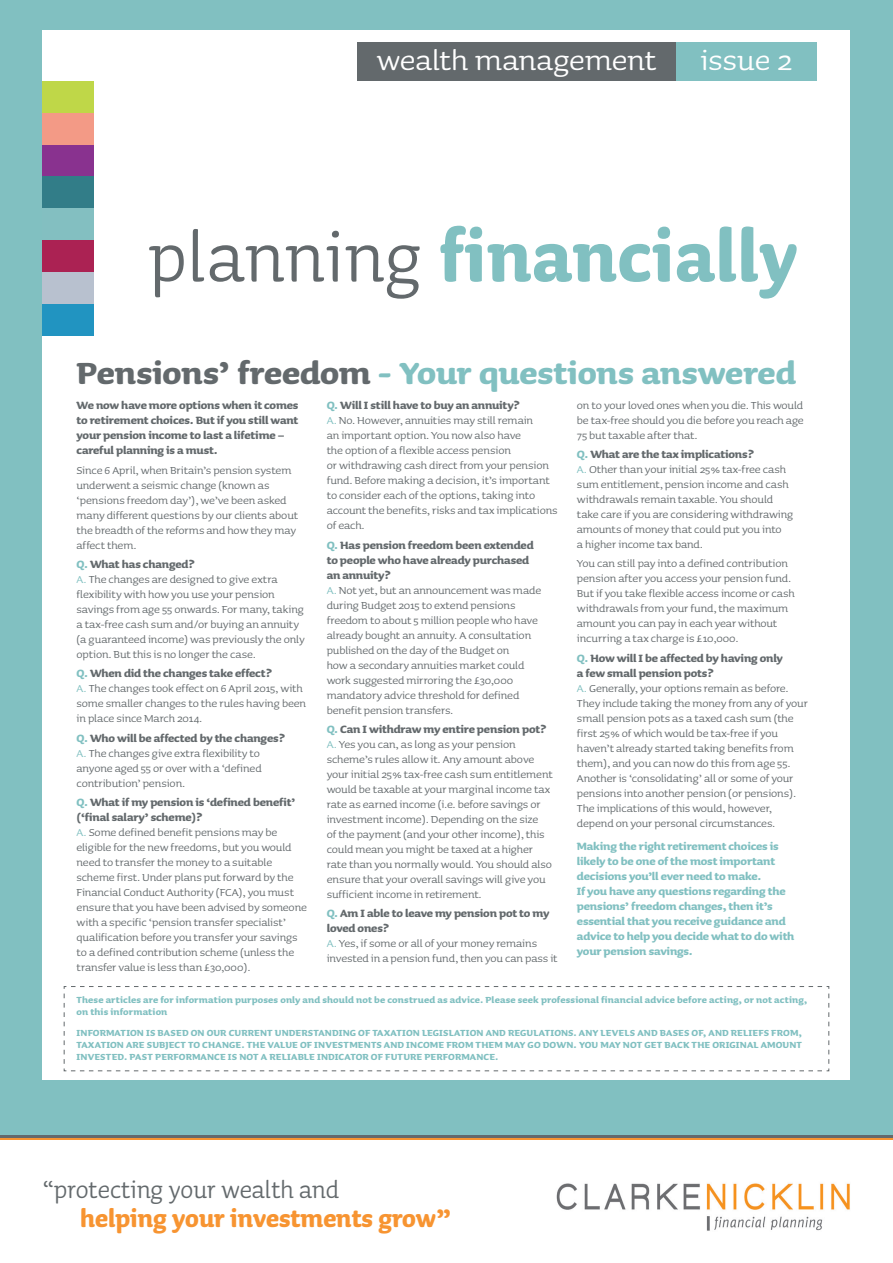
<style>
.page{position:relative;width:893px;height:1263px;background:#fff}
.page>*{position:absolute;margin:0;border:0;box-sizing:border-box;transform-origin:0 0}
.t1{font:700 90px "Sauna";letter-spacing:.01em;color:#81c0c1;scale:.9 1}
.t2{font:700 39px "Sauna";letter-spacing:-.005em;color:#81c0c1}
.t3{font:36px "Sauna";letter-spacing:-.005em;color:#fff}
.t4{font:700 31.2px "Sauna";color:#f79431;scale:.9 1}
.t5{font:31.2px "Sauna";color:#63696c;scale:.9 1}
.t6{font:13.5px/15px "Sauna";letter-spacing:-.01em;color:#63696c}
.t7{font:700 13.5px/15px "Sauna";letter-spacing:-.01em;color:#63696c}
.t8{font:700 13.5px/15px "Sauna";letter-spacing:-.015em;color:#81c0c1}
.t9{font:700 11.25px/12px "Sauna";letter-spacing:.01em;color:#81c0c1}
.s1{font-weight:400;color:#63696c}
.s2{color:#63696c}
.s3{color:#81c0c1}
</style>
<div class="page">
<div style="left:0;top:0;width:893px;height:1135px;background:#81c0c1"></div>
<div style="left:43px;top:30px;width:807px;height:1050px;background:#fff"></div>
<svg style="left:63px;top:986px;width:767px;height:85px"></svg>
<div style="left:676px;top:42px;width:140px;height:39px;background:#81c0c1"></div>
<img style="left:556px;top:1183px;width:294px;height:48px">
<div style="left:43px;top:81px;width:51px;height:32px;background:#bfd748"></div>
<div style="left:43px;top:113px;width:51px;height:32px;background:#f39a86"></div>
<div style="left:43px;top:145px;width:51px;height:31px;background:#89328f"></div>
<div style="left:43px;top:176px;width:51px;height:32px;background:#327d88"></div>
<div style="left:43px;top:208px;width:51px;height:32px;background:#83bfc1"></div>
<div style="left:43px;top:240px;width:51px;height:32px;background:#ab2253"></div>
<div style="left:43px;top:272px;width:51px;height:32px;background:#b8c1cf"></div>
<div style="left:43px;top:304px;width:51px;height:32px;background:#2194c1"></div>
<hr style="left:0;top:1137px;width:893px;height:3px;background:#f79431">
<hr style="left:0;top:1135px;width:893px;height:2px;background:#63696c">
<div style="left:357px;top:42px;width:319px;height:39px;background:#63696c"></div>
<p class="t3" style="left:377px;top:41px;width:281px">wealth management</p>
<p class="t3" style="left:700px;top:41px;width:93px">issue 2</p>
<p class="t1" style="left:149px;top:208px;width:722px"><span class="s1">planning</span> financially</p>
<p class="t2" style="left:77px;top:352px;width:721px"><span class="s2">Pensions’ freedom</span> - Your questions answered</p>
<p class="t6" style="left:577px;top:398px;width:228px;text-align:justify">on to your loved ones when you die. This would be tax-free should you die before you reach age 75 but taxable after that.</p>
<p class="t7" style="left:577px;top:447px;width:179px"><span class="s3">Q.</span> What are the tax implications?</p>
<p class="t6" style="left:577px;top:462px;width:218px"><span class="s3">A.</span> Other than your initial 25% tax-free cash sum entitlement, pension income and cash withdrawals remain taxable. You should take care if you are considering withdrawing amounts of money that could put you into<br>a higher income tax band.</p>
<p class="t6" style="left:577px;top:556px;width:219px">You can still pay into a defined contribution pension after you access your pension fund.<br>But if you take flexible access income or cash withdrawals from your fund, the maximum amount you can pay in each year without incurring a tax charge is £10,000.</p>
<p class="t7" style="left:577px;top:650px;width:207px"><span class="s3">Q.</span> How will I be affected by having only a few small pension pots?</p>
<p class="t6" style="left:577px;top:681px;width:232px"><span class="s3">A.</span> Generally, your options remain as before.<br>They include taking the money from any of your small pension pots as a taxed cash sum (the first 25% of which would be tax-free if you haven’t already started taking benefits from them), and you can now do this from age 55.<br>Another is ‘consolidating’ all or some of your pensions into another pension (or pensions).<br>The implications of this would, however, depend on your personal circumstances.</p>
<p class="t8" style="left:577px;top:839px;width:219px">Making the right retirement choices is likely to be one of the most important decisions you’ll ever need to make.<br>If you have any questions regarding the pensions’ freedom changes, then it’s essential that you receive guidance and advice to help you decide what to do with your pension savings.</p>
<p class="t9" style="left:77px;top:994px;width:732px">These articles are for information purposes only and should not be construed as advice. Please seek professional financial advice before acting, or not acting, on this information</p>
<p class="t9" style="left:77px;top:1026px;width:727px;text-align:justify">INFORMATION IS BASED ON OUR CURRENT UNDERSTANDING OF TAXATION LEGISLATION AND REGULATIONS. ANY LEVELS AND BASES OF, AND RELIEFS FROM, TAXATION ARE SUBJECT TO CHANGE. THE VALUE OF INVESTMENTS AND INCOME FROM THEM MAY GO DOWN. YOU MAY NOT GET BACK THE ORIGINAL AMOUNT INVESTED. PAST PERFORMANCE IS NOT A RELIABLE INDICATOR OF FUTURE PERFORMANCE.</p>
<p class="t7" style="left:327px;top:398px;width:195px"><span class="s3">Q.</span> Will I still have to buy an annuity?</p>
<p class="t6" style="left:327px;top:413px;width:233px"><span class="s3">A.</span> No. However, annuities may still remain<br>an important option. You now also have<br>the option of a flexible access pension<br>or withdrawing cash direct from your pension fund. Before making a decision, it’s important to consider each of the options, taking into account the benefits, risks and tax implications of each.</p>
<p class="t7" style="left:327px;top:537px;width:209px"><span class="s3">Q.</span> Has pension freedom been extended to people who have already purchased an annuity?</p>
<p class="t6" style="left:327px;top:583px;width:216px"><span class="s3">A.</span> Not yet, but an announcement was made during Budget 2015 to extend pensions freedom to about 5 million people who have already bought an annuity. A consultation published on the day of the Budget on<br>how a secondary annuities market could work suggested mirroring the £30,000 mandatory advice threshold for defined benefit pension transfers.</p>
<p class="t7" style="left:327px;top:722px;width:221px"><span class="s3">Q.</span> Can I withdraw my entire pension pot?</p>
<p class="t6" style="left:327px;top:737px;width:228px"><span class="s3">A.</span> Yes you can, as long as your pension scheme’s rules allow it. Any amount above your initial 25% tax-free cash sum entitlement would be taxable at your marginal income tax rate as earned income (i.e. before savings or investment income). Depending on the size<br>of the payment (and your other income), this could mean you might be taxed at a higher rate than you normally would. You should also ensure that your overall savings will give you sufficient income in retirement.</p>
<p class="t7" style="left:327px;top:906px;width:224px"><span class="s3">Q.</span> Am I able to leave my pension pot to my loved ones?</p>
<p class="t6" style="left:327px;top:936px;width:232px"><span class="s3">A.</span> Yes, if some or all of your money remains invested in a pension fund, then you can pass it</p>
<p class="t7" style="left:77px;top:398px;width:223px">We now have more options when it comes to retirement choices. But if you still want your pension income to last a lifetime – careful planning is a must.</p>
<p class="t6" style="left:77px;top:463px;width:223px">Since 6 April, when Britain’s pension system underwent a seismic change (known as ‘pensions freedom day’), we’ve been asked many different questions by our clients about the breadth of the reforms and how they may affect them.</p>
<p class="t7" style="left:77px;top:557px;width:120px"><span class="s3">Q.</span> What has changed?</p>
<p class="t6" style="left:77px;top:572px;width:230px"><span class="s3">A.</span> The changes are designed to give extra flexibility with how you use your pension savings from age 55 onwards. For many, taking a tax-free cash sum and/or buying an annuity (a guaranteed income) was previously the only option. But this is no longer the case.</p>
<p class="t7" style="left:77px;top:666px;width:197px"><span class="s3">Q.</span> When did the changes take effect?</p>
<p class="t6" style="left:77px;top:681px;width:231px"><span class="s3">A.</span> The changes took effect on 6 April 2015, with some smaller changes to the rules having been in place since March 2014.</p>
<p class="t7" style="left:77px;top:730px;width:210px"><span class="s3">Q.</span> Who will be affected by the changes?</p>
<p class="t6" style="left:77px;top:745px;width:187px;text-align:justify"><span class="s3">A.</span> The changes give extra flexibility to anyone aged 55 or over with a ‘defined contribution’ pension.</p>
<p class="t7" style="left:77px;top:794px;width:220px"><span class="s3">Q.</span> What if my pension is ‘defined benefit’ (‘final salary’ scheme)?</p>
<p class="t6" style="left:77px;top:825px;width:232px"><span class="s3">A.</span> Some defined benefit pensions may be eligible for the new freedoms, but you would need to transfer the money to a suitable scheme first. Under plans put forward by the Financial Conduct Authority (FCA), you must ensure that you have been advised by someone with a specific ‘pension transfer specialist’ qualification before you transfer your savings to a defined contribution scheme (unless the transfer value is less than £30,000).</p>
<p class="t5" style="left:43px;top:1172px;width:331px">“protecting your wealth and</p>
<p class="t4" style="left:80px;top:1202px;width:414px">helping your investments grow”</p>
</div>
